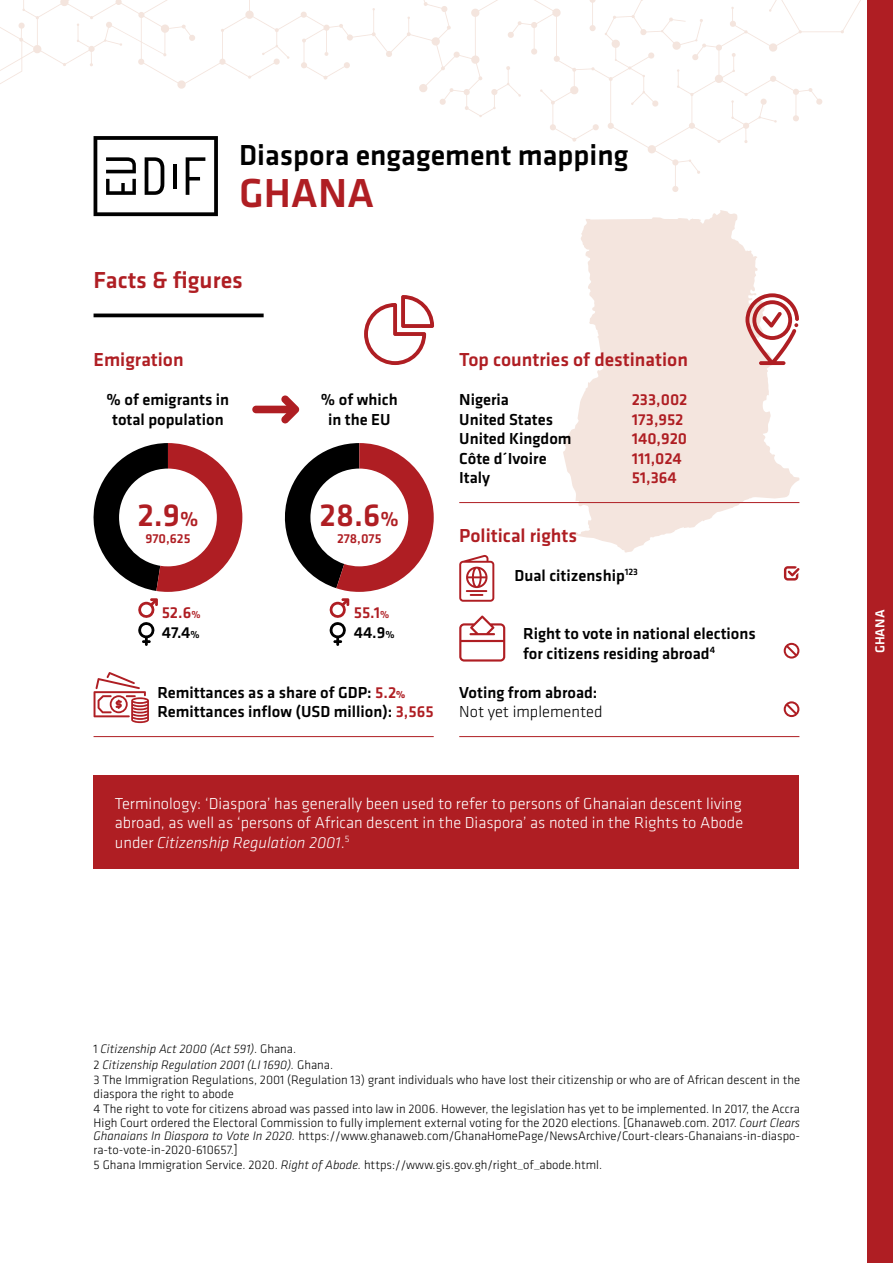
<style>
.page{position:relative;width:893px;height:1263px;background:#fff}
.page>*{position:absolute;margin:0;border:0;box-sizing:border-box;transform-origin:0 0}
.t1{font:500 42px "Klavika";color:#af1e23}
.t2{font:500 33px "Klavika";color:#af1e23}
.t3{font:500 30px "Klavika";color:#000}
.t4{font:500 24px "Klavika";color:#af1e23}
.t5{font:500 19.5px "Klavika";color:#af1e23}
.t6{font:500 16.5px/19.5px "Klavika";color:#000}
.t7{font:300 16.5px/19.5px "Klavika";color:#fff;text-align:justify}
.t8{font:500 16.5px/19.5px "Klavika";color:#af1e23}
.t9{font:300 16.5px "Klavika";color:#000}
.t10{font:500 13.5px "Klavika";color:#af1e23}
.t11{font:500 13.5px "Klavika";color:#fff}
.t12{font:300 12.75px/15.6px "Klavika";color:#000}
.s1{font-size:21px}
.s2{font-size:10.5px}
.s3{color:#000}
.s4{font-size:10.5px;color:#000}
.s5{color:#af1e23}
.s6{font-weight:700;font-size:10.5px;color:#af1e23}
.s7{font-style:italic}
</style>
<div class="page">
<div style="left:867px;top:0;width:26px;height:1263px;background:#af1e23"></div>
<svg style="left:563px;top:216px;width:236px;height:336px;fill:#f4e5de"></svg>
<hr style="left:94px;top:314px;width:170px;height:3px;background:#000">
<hr style="left:94px;top:736px;width:340px;height:1px;background:#af1e23">
<hr style="left:459px;top:502px;width:340px;height:1px;background:#af1e23">
<div style="left:94px;top:775px;width:705px;height:94px;background:#af1e23"></div>
<svg style="left:745px;top:293px;width:54px;height:72px"></svg>
<svg style="left:364px;top:295px;width:70px;height:70px"></svg>
<hr style="left:459px;top:736px;width:340px;height:1px;background:#af1e23">
<svg style="left:459px;top:555px;width:35px;height:47px"></svg>
<svg style="left:459px;top:615px;width:46px;height:46px"></svg>
<svg style="left:784px;top:566px;width:15px;height:15px"></svg>
<svg style="left:329px;top:598px;width:20px;height:48px"></svg>
<svg style="left:138px;top:598px;width:20px;height:48px"></svg>
<svg style="left:94px;top:443px;width:148px;height:149px"></svg>
<svg style="left:284px;top:443px;width:150px;height:149px"></svg>
<svg style="left:94px;top:672px;width:55px;height:51px"></svg>
<svg style="left:0;top:0;width:861px;height:216px"></svg>
<hr style="left:173px;top:164px;width:4px;height:25px;background:#000">
<svg style="left:252px;top:395px;width:48px;height:28px"></svg>
<svg style="left:784px;top:643px;width:15px;height:16px"></svg>
<svg style="left:784px;top:701px;width:15px;height:16px"></svg>
<h3 class="t3" style="left:239px;top:135px;width:391px">Diaspora engagement mapping</h3>
<h1 class="t1" style="left:239px;top:165px;width:137px">GHANA</h1>
<h3 class="t4" style="left:94px;top:264px;width:151px">Facts &amp; figures</h3>
<h3 class="t5" style="left:94px;top:346px;width:92px">Emigration</h3>
<p class="t6" style="left:107px;top:389px;width:124px;text-align:center">% of emigrants in total population</p>
<p class="t6" style="left:321px;top:389px;width:78px;text-align:center">% of which in the EU</p>
<h2 class="t2" style="left:137px;top:493px;width:63px">2.9<span class="s1">%</span></h2>
<h2 class="t2" style="left:320px;top:493px;width:81px">28.6<span class="s1">%</span></h2>
<p class="t10" style="left:145px;top:529px;width:47px">970,625</p>
<p class="t10" style="left:337px;top:529px;width:46px">278,075</p>
<p class="t8" style="left:162px;top:602px;width:40px;line-height:20.1px">52.6<span class="s2">%<br></span><span class="s3">47.4</span><span class="s4">%</span></p>
<p class="t8" style="left:354px;top:602px;width:42px;line-height:20.2px">55.1<span class="s2">%<br></span><span class="s3">44.9</span><span class="s4">%</span></p>
<p class="t6" style="left:157px;top:682px;width:278px">Remittances as a share of GDP: <span class="s5">5.2</span><span class="s6">%<br></span>Remittances inflow (USD million): <span class="s5">3,565</span></p>
<h3 class="t5" style="left:459px;top:346px;width:230px">Top countries of destination</h3>
<p class="t6" style="left:459px;top:389px;width:114px">Nigeria<br>United States<br>United Kingdom<br>Côte d´Ivoire<br>Italy</p>
<p class="t8" style="left:632px;top:389px;width:57px">233,002<br>173,952<br>140,920<br>111,024<br>51,364</p>
<h3 class="t5" style="left:459px;top:522px;width:119px">Political rights</h3>
<p class="t6" style="left:514px;top:565px;width:125px">Dual citizenship<sup>123</sup></p>
<p class="t6" style="left:523px;top:623px;width:234px">Right to vote in national elections for citizens residing abroad<sup>4</sup></p>
<p class="t6" style="left:459px;top:682px;width:140px">Voting from abroad:</p>
<p class="t9" style="left:459px;top:702px;width:145px">Not yet implemented</p>
<p class="t7" style="left:115px;top:793px;width:630px">Terminology: ‘Diaspora’ has generally been used to refer to persons of Ghanaian descent living abroad, as well as ‘persons of African descent in the Diaspora’ as noted in the Rights to Abode under <span class="s7">Citizenship Regulation 2001</span>.<sup>5</sup></p>
<p class="t11" style="left:871px;top:653px;width:45px;rotate:-90deg">GHANA</p>
<p class="t12" style="left:94px;top:1041px;width:708px">1 <span class="s7">Citizenship Act 2000 (Act 591)</span>. Ghana.<br>2 <span class="s7">Citizenship Regulation 2001 (LI 1690).</span> Ghana.<br>3 The Immigration Regulations, 2001 (Regulation 13) grant individuals who have lost their citizenship or who are of African descent in the</p>
<p class="t12" style="left:94px;top:1085px;width:708px">diaspora the right to abode<br>4 The right to vote for citizens abroad was passed into law in 2006. However, the legislation has yet to be implemented. In 2017, the Accra</p>
<p class="t12" style="left:94px;top:1116px;width:708px;line-height:13.5px;text-align:justify">High Court ordered the Electoral Commission to fully implement external voting for the 2020 elections. [Ghanaweb.com. 2017. <span class="s7">Court Clears Ghanaians In Diaspora to Vote In 2020.</span> https://www.ghanaweb.com/GhanaHomePage/NewsArchive/Court-clears-Ghanaians-in-diaspo&shy;ra-to-vote-in-2020-610657.]</p>
<p class="t12" style="left:94px;top:1157px;width:510px">5 Ghana Immigration Service. 2020. <span class="s7">Right of Abode.</span> https://www.gis.gov.gh/right_of_abode.html.</p>
</div>
